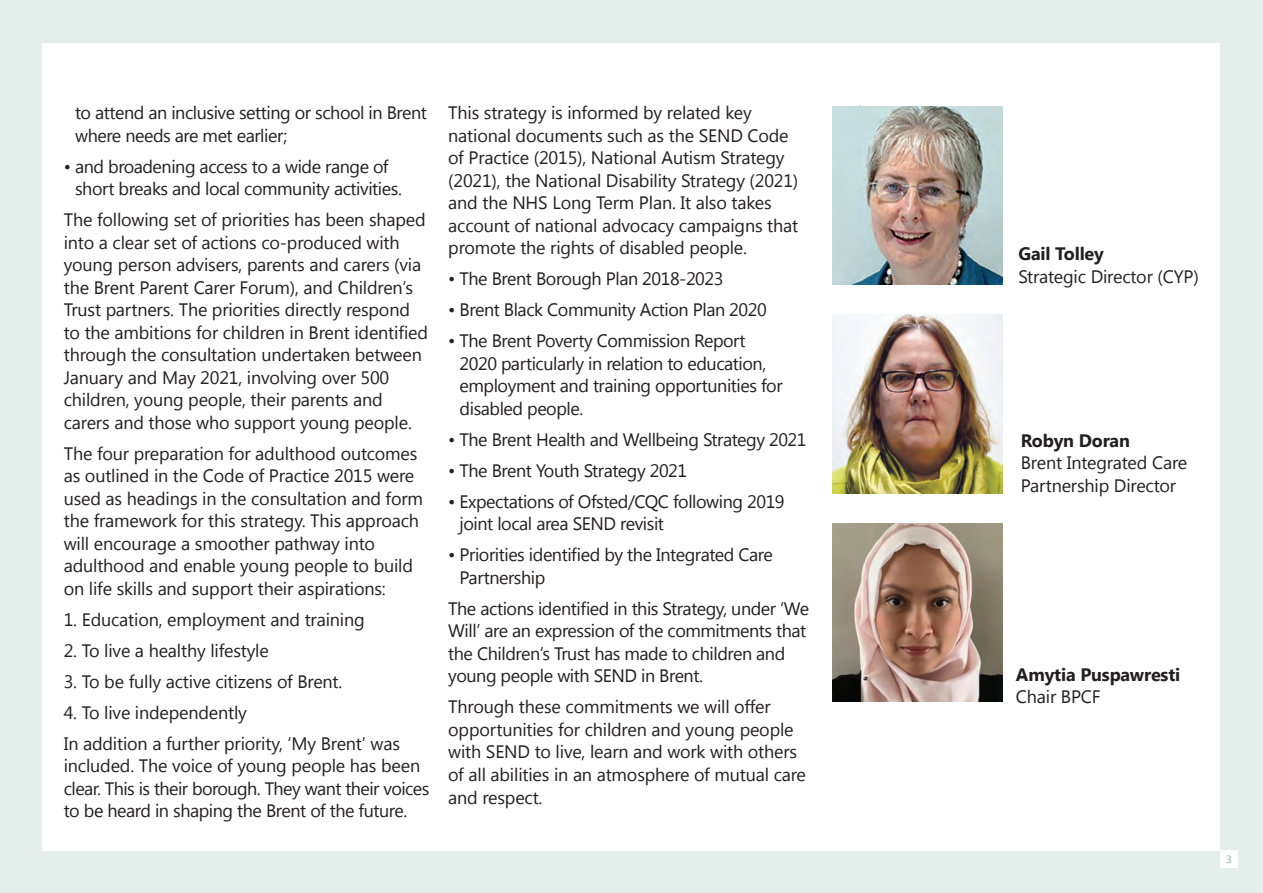
<style>
.page{position:relative;width:1263px;height:893px;background:#e4eeeb}
.page>*{position:absolute;margin:0;border:0;box-sizing:border-box;transform-origin:0 0}
.Paragraph{font:18px/22.5px "Segoe UI";letter-spacing:-.01em;color:#231f20}
.Bullet_text{font:18px/22.5px "Segoe UI";letter-spacing:-.025em;color:#231f20}
.Paragraph-2{font:700 18px/22.5px "Segoe UI";letter-spacing:-.01em;color:#231f20}
.t1{font:10.5px "Segoe UI";color:#7aafa4}
.s1{font-weight:700}
.s2{font-weight:400}
</style>
<div class="page">
<div style="left:43px;top:43px;width:1177px;height:807px;background:#fff"></div>
<div style="left:1220px;top:850px;width:17px;height:17px;background:#fff"></div>
<img style="left:833px;top:106px;width:170px;height:179px">
<img style="left:833px;top:315px;width:170px;height:178px">
<img style="left:833px;top:523px;width:170px;height:179px">
<p class="Bullet_text" style="left:75px;top:101px;width:353px">to attend an inclusive setting or school in Brent where needs are met earlier;</p>
<p class="Bullet_text" style="left:75px;top:154px;width:328px;text-indent:-11px">• and broadening access to a wide range of short breaks and local community activities.</p>
<p class="Paragraph" style="left:64px;top:208px;width:366px">The following set of priorities has been shaped into a clear set of actions co-produced with young person advisers, parents and carers (via the Brent Parent Carer Forum), and Children’s Trust partners. The priorities directly respond to the ambitions for children in Brent identified through the consultation undertaken between January and May 2021, involving over 500 children, young people, their parents and carers and those who support young people.</p>
<p class="Paragraph" style="left:64px;top:441px;width:361px">The four preparation for adulthood outcomes as outlined in the Code of Practice 2015 were used as headings in the consultation and form the framework for this strategy. This approach will encourage a smoother pathway into adulthood and enable young people to build on life skills and support their aspirations:</p>
<p class="Paragraph" style="left:64px;top:607px;width:302px">1. Education, employment and training</p>
<p class="Paragraph" style="left:64px;top:638px;width:207px">2. To live a healthy lifestyle</p>
<p class="Paragraph" style="left:64px;top:669px;width:280px">3. To be fully active citizens of Brent.</p>
<p class="Paragraph" style="left:64px;top:700px;width:185px">4. To live independently</p>
<p class="Paragraph" style="left:64px;top:731px;width:367px">In addition a further priority, ‘My Brent’ was included. The voice of young people has been clear. This is their borough. They want their voices to be heard in shaping the Brent of the future.</p>
<p class="Paragraph" style="left:448px;top:101px;width:352px">This strategy is informed by related key national documents such as the SEND Code of Practice (2015), National Autism Strategy (2021), the National Disability Strategy (2021) and the NHS Long Term Plan. It also takes account of national advocacy campaigns that promote the rights of disabled people.</p>
<p class="Bullet_text" style="left:448px;top:267px;width:277px">• The Brent Borough Plan 2018-2023</p>
<p class="Bullet_text" style="left:448px;top:298px;width:320px">• Brent Black Community Action Plan 2020</p>
<p class="Bullet_text" style="left:460px;top:329px;width:325px;text-indent:-11px">• The Brent Poverty Commission Report 2020 particularly in relation to education, employment and training opportunities for disabled people.</p>
<p class="Bullet_text" style="left:448px;top:427px;width:360px">• The Brent Health and Wellbeing Strategy 2021</p>
<p class="Bullet_text" style="left:448px;top:458px;width:240px">• The Brent Youth Strategy 2021</p>
<p class="Bullet_text" style="left:460px;top:489px;width:326px;text-indent:-11px">• Expectations of Ofsted/CQC following 2019 joint local area SEND revisit</p>
<p class="Bullet_text" style="left:460px;top:543px;width:315px;text-indent:-11px">• Priorities identified by the Integrated Care<br>Partnership</p>
<p class="Bullet_text" style="left:448px;top:596px;width:362px">The actions identified in this Strategy, under ‘We Will’ are an expression of the commitments that the Children’s Trust has made to children and young people with SEND in Brent.</p>
<p class="Paragraph" style="left:448px;top:695px;width:359px">Through these commitments we will offer opportunities for children and young people with SEND to live, learn and work with others of all abilities in an atmosphere of mutual care and respect.</p>
<p class="Paragraph" style="left:1018px;top:242px;width:182px"><span class="s1">Gail Tolley<br></span>Strategic Director (CYP)</p>
<p class="Paragraph" style="left:1021px;top:428px;width:168px"><span class="s1">Robyn Doran<br></span>Brent Integrated Care<br>Partnership Director</p>
<p class="Paragraph-2" style="left:1016px;top:663px;width:166px">Amytia Puspawresti<br><span class="s2">Chair BPCF</span></p>
<p class="t1" style="left:1226px;top:852px;width:7px">3</p>
</div>
